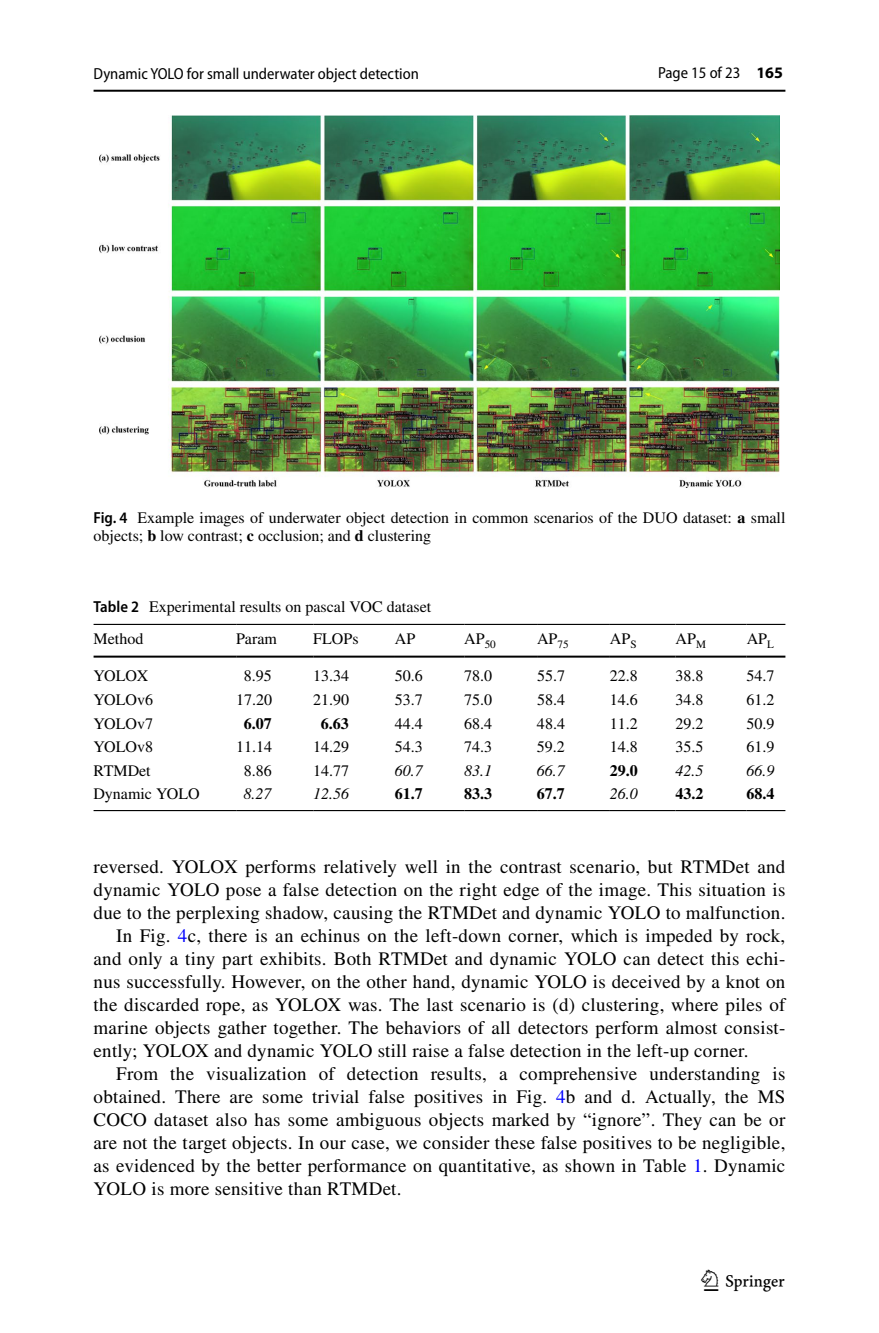
<style>
.page{position:relative;width:879px;height:1333px;background:#fff}
.page>*{position:absolute;margin:0;border:0;box-sizing:border-box;transform-origin:0 0}
.t1{font:30px "Springnew Regular 5";color:#000}
.t2{font:19px "STIX";letter-spacing:.015em;color:#000}
.t3{font:16px/18.4px "STIX";color:#000}
.t4{font:semi-condensed 16px "Myriad Pro";color:#000}
.t5{font:italic 16px "STIX";color:#000}
.t6{font:700 16px "STIX";color:#000}
.s1{font-weight:700;font-stretch:normal}
.s2{font-family:"Myriad Pro";font-weight:600;font-stretch:semi-condensed}
.s3{font-weight:700}
.s4{color:#00f}
</style>
<div class="page">
<hr style="left:94px;top:90px;width:691px;height:2px;background:#000">
<img style="left:99px;top:116px;width:681px;height:372px">
<hr style="left:94px;top:624px;width:142px;height:1px;background:#000">
<hr style="left:94px;top:655px;width:142px;height:2px;background:#000">
<hr style="left:236px;top:624px;width:77px;height:1px;background:#000">
<hr style="left:236px;top:655px;width:77px;height:2px;background:#000">
<hr style="left:313px;top:624px;width:82px;height:1px;background:#000">
<hr style="left:313px;top:655px;width:82px;height:2px;background:#000">
<hr style="left:395px;top:624px;width:69px;height:1px;background:#000">
<hr style="left:395px;top:655px;width:69px;height:2px;background:#000">
<hr style="left:464px;top:624px;width:73px;height:1px;background:#000">
<hr style="left:464px;top:655px;width:73px;height:2px;background:#000">
<hr style="left:537px;top:624px;width:73px;height:1px;background:#000">
<hr style="left:537px;top:655px;width:73px;height:2px;background:#000">
<hr style="left:610px;top:624px;width:65px;height:1px;background:#000">
<hr style="left:610px;top:655px;width:65px;height:2px;background:#000">
<hr style="left:675px;top:624px;width:71px;height:1px;background:#000">
<hr style="left:675px;top:655px;width:71px;height:2px;background:#000">
<hr style="left:746px;top:624px;width:39px;height:1px;background:#000">
<hr style="left:746px;top:655px;width:39px;height:2px;background:#000">
<hr style="left:94px;top:810px;width:142px;height:1px;background:#000">
<hr style="left:236px;top:810px;width:77px;height:1px;background:#000">
<hr style="left:313px;top:810px;width:82px;height:1px;background:#000">
<hr style="left:395px;top:810px;width:69px;height:1px;background:#000">
<hr style="left:464px;top:810px;width:73px;height:1px;background:#000">
<hr style="left:537px;top:810px;width:73px;height:1px;background:#000">
<hr style="left:610px;top:810px;width:65px;height:1px;background:#000">
<hr style="left:675px;top:810px;width:71px;height:1px;background:#000">
<hr style="left:746px;top:810px;width:39px;height:1px;background:#000">
<p class="t4" style="left:94px;top:65px;width:327px">Dynamic YOLO for small underwater object detection</p>
<p class="t4" style="left:658px;top:64px;width:126px">Page 15 of 23 <span class="s1">165</span></p>
<p class="t3" style="left:94px;top:509px;width:693px"><span class="s2">Fig. 4</span> Example images of underwater object detection in common scenarios of the DUO dataset: <span class="s3">a</span> small objects; <span class="s3">b</span> low contrast; <span class="s3">c</span> occlusion; and <span class="s3">d</span> clustering</p>
<p class="t3" style="left:94px;top:591px;width:339px;line-height:31.6px"><span class="s2">Table 2</span> Experimental results on pascal VOC dataset<br>Method</p>
<p class="t3" style="left:236px;top:630px;width:42px">Param</p>
<p class="t3" style="left:313px;top:630px;width:47px">FLOPs</p>
<p class="t3" style="left:395px;top:630px;width:22px">AP</p>
<p class="t3" style="left:464px;top:630px;width:33px">AP<sub>50</sub></p>
<p class="t3" style="left:537px;top:630px;width:33px">AP<sub>75</sub></p>
<p class="t3" style="left:610px;top:630px;width:28px">AP<sub>S</sub></p>
<p class="t3" style="left:675px;top:630px;width:32px">AP<sub>M</sub></p>
<p class="t3" style="left:746px;top:630px;width:29px">AP<sub>L</sub></p>
<p class="t3" style="left:94px;top:667px;width:56px">YOLOX</p>
<p class="t3" style="left:244px;top:667px;width:29px">8.95</p>
<p class="t3" style="left:313px;top:667px;width:37px">13.34</p>
<p class="t3" style="left:395px;top:667px;width:29px">50.6</p>
<p class="t3" style="left:464px;top:667px;width:29px">78.0</p>
<p class="t3" style="left:537px;top:667px;width:29px">55.7</p>
<p class="t3" style="left:610px;top:667px;width:29px">22.8</p>
<p class="t3" style="left:675px;top:667px;width:29px">38.8</p>
<p class="t3" style="left:746px;top:667px;width:29px">54.7</p>
<p class="t3" style="left:94px;top:691px;width:61px">YOLOv6</p>
<p class="t3" style="left:236px;top:691px;width:37px">17.20</p>
<p class="t3" style="left:313px;top:691px;width:37px">21.90</p>
<p class="t3" style="left:395px;top:691px;width:29px">53.7</p>
<p class="t3" style="left:464px;top:691px;width:29px">75.0</p>
<p class="t3" style="left:537px;top:691px;width:29px">58.4</p>
<p class="t3" style="left:610px;top:691px;width:29px">14.6</p>
<p class="t3" style="left:675px;top:691px;width:29px">34.8</p>
<p class="t3" style="left:746px;top:691px;width:29px">61.2</p>
<p class="t3" style="left:93px;top:715px;width:61px">YOLOv7</p>
<p class="t6" style="left:244px;top:713px;width:29px">6.07</p>
<p class="t6" style="left:321px;top:713px;width:29px">6.63</p>
<p class="t3" style="left:395px;top:715px;width:29px">44.4</p>
<p class="t3" style="left:464px;top:715px;width:29px">68.4</p>
<p class="t3" style="left:537px;top:715px;width:29px">48.4</p>
<p class="t3" style="left:610px;top:715px;width:29px">11.2</p>
<p class="t3" style="left:675px;top:715px;width:29px">29.2</p>
<p class="t3" style="left:746px;top:715px;width:29px">50.9</p>
<p class="t3" style="left:93px;top:738px;width:61px">YOLOv8</p>
<p class="t3" style="left:236px;top:738px;width:37px">11.14</p>
<p class="t3" style="left:313px;top:738px;width:37px">14.29</p>
<p class="t3" style="left:395px;top:738px;width:29px">54.3</p>
<p class="t3" style="left:464px;top:738px;width:29px">74.3</p>
<p class="t3" style="left:537px;top:738px;width:29px">59.2</p>
<p class="t3" style="left:610px;top:738px;width:29px">14.8</p>
<p class="t3" style="left:675px;top:738px;width:29px">35.5</p>
<p class="t3" style="left:746px;top:738px;width:29px">61.9</p>
<p class="t3" style="left:93px;top:762px;width:59px">RTMDet</p>
<p class="t3" style="left:244px;top:762px;width:29px">8.86</p>
<p class="t3" style="left:313px;top:762px;width:37px">14.77</p>
<p class="t5" style="left:395px;top:759px;width:29px">60.7</p>
<p class="t5" style="left:464px;top:759px;width:29px">83.1</p>
<p class="t5" style="left:537px;top:759px;width:29px">66.7</p>
<p class="t6" style="left:610px;top:760px;width:29px">29.0</p>
<p class="t5" style="left:675px;top:759px;width:29px">42.5</p>
<p class="t5" style="left:746px;top:759px;width:29px">66.9</p>
<p class="t3" style="left:93px;top:785px;width:108px">Dynamic YOLO</p>
<p class="t5" style="left:244px;top:782px;width:29px">8.27</p>
<p class="t5" style="left:313px;top:782px;width:37px">12.56</p>
<p class="t6" style="left:395px;top:784px;width:29px">61.7</p>
<p class="t6" style="left:464px;top:784px;width:29px">83.3</p>
<p class="t6" style="left:537px;top:784px;width:29px">67.7</p>
<p class="t5" style="left:610px;top:782px;width:29px">26.0</p>
<p class="t6" style="left:675px;top:784px;width:29px">43.2</p>
<p class="t6" style="left:746px;top:784px;width:29px">68.4</p>
<p class="t2" style="left:94px;top:853px;width:693px">reversed. YOLOX performs relatively well in the contrast scenario, but RTMDet and</p>
<p class="t2" style="left:94px;top:876px;width:693px">dynamic YOLO pose a false detection on the right edge of the image. This situation is</p>
<p class="t2" style="left:94px;top:899px;width:693px">due to the perplexing shadow, causing the RTMDet and dynamic YOLO to malfunction.</p>
<p class="t2" style="left:116px;top:922px;width:670px">In Fig. <span class="s4">4</span>c, there is an echinus on the left-down corner, which is impeded by rock,</p>
<p class="t2" style="left:94px;top:945px;width:693px">and only a tiny part exhibits. Both RTMDet and dynamic YOLO can detect this echi-</p>
<p class="t2" style="left:94px;top:968px;width:693px">nus successfully. However, on the other hand, dynamic YOLO is deceived by a knot on</p>
<p class="t2" style="left:94px;top:991px;width:693px">the discarded rope, as YOLOX was. The last scenario is (d) clustering, where piles of</p>
<p class="t2" style="left:94px;top:1014px;width:693px">marine objects gather together. The behaviors of all detectors perform almost consist-</p>
<p class="t2" style="left:94px;top:1037px;width:656px">ently; YOLOX and dynamic YOLO still raise a false detection in the left-up corner.</p>
<p class="t2" style="left:116px;top:1060px;width:670px">From the visualization of detection results, a comprehensive understanding is</p>
<p class="t2" style="left:94px;top:1083px;width:693px">obtained. There are some trivial false positives in Fig. <span class="s4">4</span>b and d. Actually, the MS</p>
<p class="t2" style="left:94px;top:1106px;width:693px">COCO dataset also has some ambiguous objects marked by “ignore”. They can be or</p>
<p class="t2" style="left:94px;top:1129px;width:693px">are not the target objects. In our case, we consider these false positives to be negligible,</p>
<p class="t2" style="left:94px;top:1152px;width:693px">as evidenced by the better performance on quantitative, as shown in Table <span class="s4">1</span>. Dynamic</p>
<p class="t2" style="left:94px;top:1175px;width:309px">YOLO is more sensitive than RTMDet.</p>
<h1 class="t1" style="left:704px;top:1269px;width:83px">1 3</h1>
</div>
